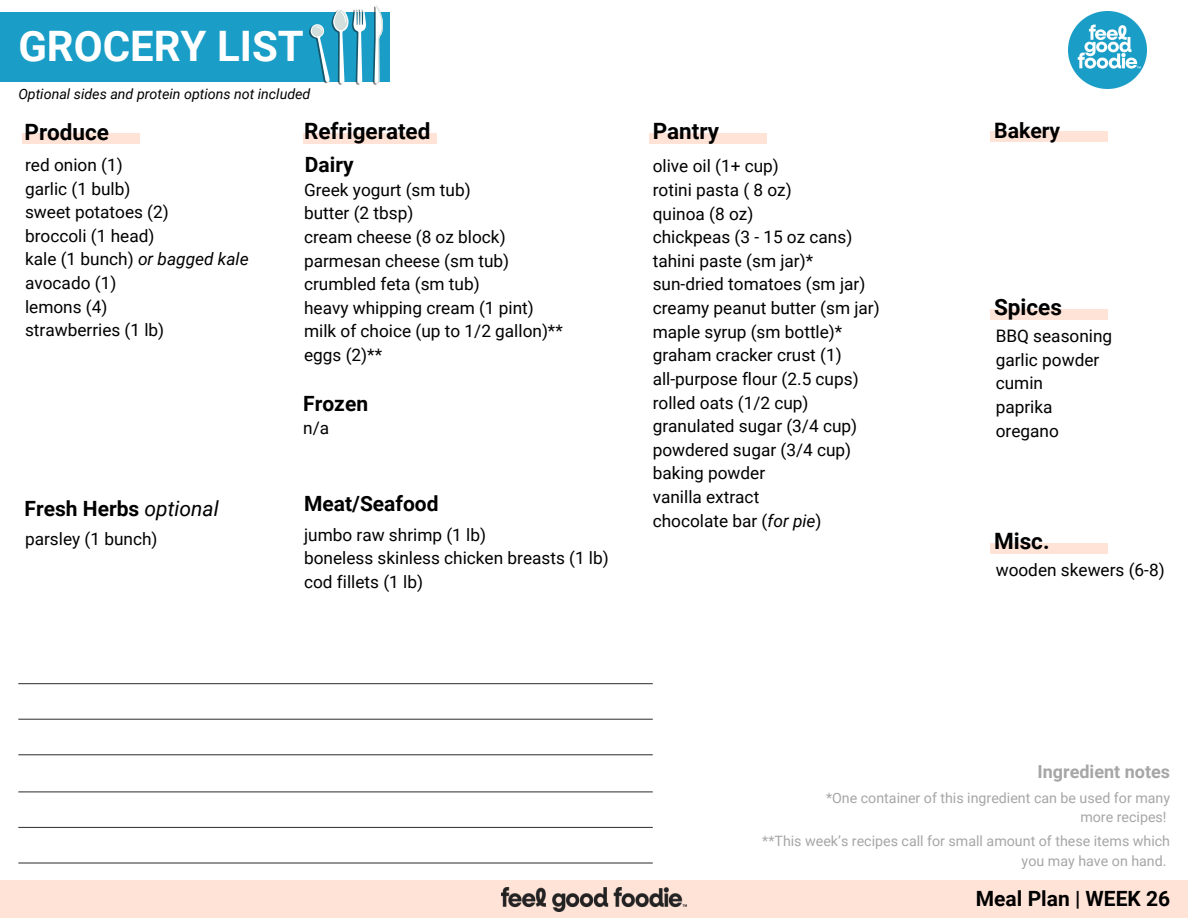
<style>
.page{position:relative;width:1188px;height:918px;background:#fff}
.page>*{position:absolute;margin:0;border:0;box-sizing:border-box;transform-origin:0 0}
.t1{font:700 42px "Roboto";color:#fff}
.t2{font:700 22.5px "Roboto";color:#000}
.t3{font:700 21.3px "Roboto";color:#000}
.t4{font:700 21px "Roboto";color:#000}
.t5{font:700 18px "Roboto";color:#a6a6a6}
.t6{font:17.25px/23.7px "Roboto";color:#000}
.t7{font:14.25px/19.2px "Roboto";color:#a6a6a6;text-align:right}
.t8{font:italic 14.25px "Roboto";color:#000}
.s1{font-style:italic}
.s2{font-weight:400;font-style:italic}
</style>
<div class="page">
<div style="left:0;top:12px;width:389px;height:70px;background:#1a9ec7"></div>
<svg style="left:309px;top:5px;width:74px;height:80px"></svg>
<div style="left:649px;top:133px;width:117px;height:11px;background:#ffe3d7"></div>
<div style="left:303px;top:133px;width:134px;height:11px;background:#ffe3d7"></div>
<div style="left:22px;top:133px;width:118px;height:11px;background:#ffe3d7"></div>
<div style="left:990px;top:309px;width:118px;height:11px;background:#ffe3d7"></div>
<div style="left:0;top:880px;width:1188px;height:38px;background:#ffe3d7"></div>
<div style="left:990px;top:131px;width:118px;height:11px;background:#ffe3d7"></div>
<hr style="left:18px;top:683px;width:635px;height:1px;background:#000">
<hr style="left:18px;top:719px;width:635px;height:1px;background:#000">
<hr style="left:18px;top:754px;width:635px;height:1px;background:#000">
<img style="left:501px;top:888px;width:186px;height:23px">
<img style="left:1069px;top:11px;width:78px;height:78px">
<hr style="left:18px;top:791px;width:635px;height:1px;background:#000">
<hr style="left:18px;top:827px;width:635px;height:1px;background:#000">
<hr style="left:18px;top:862px;width:635px;height:2px;background:#000">
<div style="left:990px;top:543px;width:118px;height:11px;background:#ffe3d7"></div>
<p class="t1" style="left:18px;top:22px;width:287px">GROCERY LIST</p>
<h2 class="t8" style="left:18px;top:86px;width:294px">Optional sides and protein options not included</h2>
<h2 class="t2" style="left:25px;top:119px;width:86px">Produce</h2>
<h5 class="t6" style="left:25px;top:153px;width:225px">red onion (1)<br>garlic (1 bulb)<br>sweet potatoes (2)<br>broccoli (1 head)<br>kale (1 bunch) <span class="s1">or bagged kale </span>avocado (1)<br>lemons (4)<br>strawberries (1 lb)</h5>
<h2 class="t4" style="left:25px;top:497px;width:196px">Fresh Herbs <span class="s2">optional</span></h2>
<h5 class="t6" style="left:25px;top:527px;width:134px">parsley (1 bunch)</h5>
<h5 class="t2" style="left:304px;top:118px;width:128px">Refrigerated</h5>
<h2 class="t4" style="left:305px;top:153px;width:50px">Dairy</h2>
<h2 class="t6" style="left:304px;top:178px;width:260px">Greek yogurt (sm tub)<br>butter (2 tbsp)<br>cream cheese (8 oz block) parmesan cheese (sm tub) crumbled feta (sm tub)<br>heavy whipping cream (1 pint) milk of choice (up to 1/2 gallon)** eggs (2)**</h2>
<h3 class="t4" style="left:303px;top:392px;width:66px">Frozen</h3>
<h5 class="t6" style="left:303px;top:417px;width:27px">n/a</h5>
<p class="t4" style="left:304px;top:491px;width:136px">Meat/Seafood</p>
<h2 class="t6" style="left:304px;top:523px;width:306px">jumbo raw shrimp (1 lb)<br>boneless skinless chicken breasts (1 lb) cod fillets (1 lb)</h2>
<h1 class="t2" style="left:653px;top:118px;width:68px">Pantry</h1>
<p class="t6" style="left:653px;top:155px;width:228px">olive oil (1+ cup)<br>rotini pasta ( 8 oz)<br>quinoa (8 oz)<br>chickpeas (3 - 15 oz cans) tahini paste (sm jar)* sun-dried tomatoes (sm jar) creamy peanut butter (sm jar) maple syrup (sm bottle)* graham cracker crust (1) all-purpose flour (2.5 cups) rolled oats (1/2 cup) granulated sugar (3/4 cup) powdered sugar (3/4 cup) baking powder<br>vanilla extract<br>chocolate bar (<span class="s1">for pie</span>)</p>
<h5 class="t3" style="left:994px;top:119px;width:68px">Bakery</h5>
<h2 class="t2" style="left:994px;top:294px;width:69px">Spices</h2>
<h5 class="t6" style="left:996px;top:324px;width:118px">BBQ seasoning garlic powder cumin<br>paprika oregano</h5>
<p class="t2" style="left:994px;top:528px;width:57px">Misc.</p>
<h2 class="t6" style="left:996px;top:558px;width:170px">wooden skewers (6-8)</h2>
<p class="t5" style="left:1038px;top:761px;width:134px">Ingredient notes</p>
<h5 class="t7" style="left:826px;top:788px;width:346px">*One container of this ingredient can be used for many more recipes!</h5>
<h4 class="t7" style="left:762px;top:832px;width:409px">**This week’s recipes call for small amount of these items which you may have on hand.</h4>
<h2 class="t4" style="left:976px;top:886px;width:196px">Meal Plan | WEEK 26</h2>
</div>
